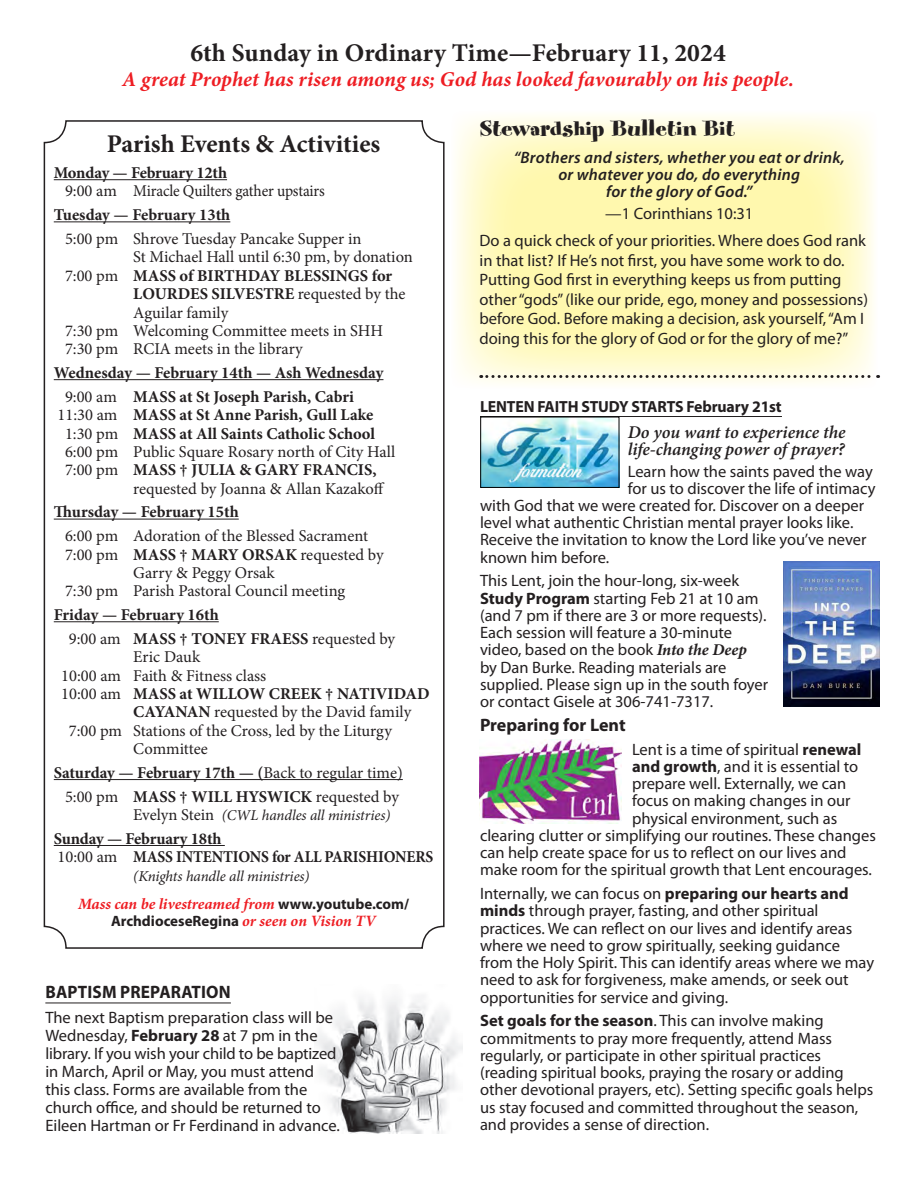
<style>
.page{position:relative;width:918px;height:1188px;background:#fff}
.page>*{position:absolute;margin:0;border:0;box-sizing:border-box;transform-origin:0 0}
.t1{font:700 25.5px "Minion Pro";color:#231f20}
.t2{font:24px "Spumoni LP";letter-spacing:.01em;color:#231f20;scale:1.2 1}
.t3{font:italic 700 21px "Minion Pro";color:#ee1d23}
.t4{font:italic 600 18px/17.2px "Minion Pro";letter-spacing:-.005em;color:#231f20}
.t5{font:700 18px "Myriad Pro";color:#231f20;scale:.96 1}
.t6{font:700 18px "Myriad Pro";color:#231f20}
.t7{font:16.5px/17.2px "Myriad Pro";color:#231f20}
.t8{font:700 16.5px/23.9px "Minion Pro";color:#231f20}
.t9{font:16.5px "Minion Pro";letter-spacing:-.005em;color:#231f20}
.t10{font:italic 600 16.5px/17.2px "Myriad Pro";letter-spacing:.015em;color:#231f20;text-align:center}
.t11{font:700 16.2px "Myriad Pro";letter-spacing:-.01em;color:#231f20}
.t12{font:italic 700 15.75px "Minion Pro";letter-spacing:-.005em;color:#ee1d23}
.t13{font:italic 15px "Minion Pro";letter-spacing:-.01em;color:#231f20}
.t14{font:700 15px "Myriad Pro";color:#231f20}
.s1{font-weight:400}
.s2{font-weight:700}
.s3{font-style:normal;font-size:16.5px}
.s4{font-family:"Myriad Pro";font-style:normal;font-size:15px;color:#231f20}
.s5{font-family:"Minion Pro";font-style:italic;font-size:15.75px;color:#ee1d23}
.s6{font-family:"Minion Pro";font-weight:700;font-style:italic}
</style>
<div class="page">
<hr style="left:54px;top:179px;width:173px;height:1px;background:#231f20">
<hr style="left:54px;top:221px;width:176px;height:1px;background:#231f20">
<hr style="left:54px;top:379px;width:329px;height:1px;background:#231f20">
<hr style="left:54px;top:519px;width:185px;height:1px;background:#231f20">
<hr style="left:54px;top:621px;width:165px;height:1px;background:#231f20">
<hr style="left:54px;top:779px;width:349px;height:1px;background:#231f20">
<hr style="left:54px;top:845px;width:171px;height:1px;background:#231f20">
<div style="left:44px;top:120px;width:401px;height:829px;border:2px solid #231f20;border-radius:22px"></div>
<svg style="left:456px;top:115px;width:418px;height:269px;background:#fef9c0"></svg>
<img style="left:315px;top:998px;width:147px;height:136px">
<hr style="left:45px;top:1003px;width:186px;height:1px;background:#231f20">
<svg style="left:481px;top:375px;width:398px;height:3px"></svg>
<hr style="left:480px;top:416px;width:302px;height:1px;background:#231f20">
<img style="left:483px;top:419px;width:134px;height:67px">
<div style="left:481px;top:417px;width:138px;height:71px;border:1px solid #000"></div>
<img style="left:783px;top:562px;width:96px;height:144px">
<img style="left:479px;top:740px;width:142px;height:83px">
<h1 class="t1" style="left:190px;top:35px;width:537px">6th Sunday in Ordinary Time—February 11, 2024</h1>
<p class="t3" style="left:122px;top:65px;width:673px">A great Prophet has risen among us; God has looked favourably on his people.</p>
<h2 class="t2" style="left:479px;top:116px;width:214px">Stewardship Bulletin Bit</h2>
<p class="t10" style="left:514px;top:148px;width:333px">“Brothers and sisters, whether you eat or drink, or whatever you do, do everything<br>for the glory of God.”</p>
<p class="t7" style="left:480px;top:199px;width:388px;line-height:27.5px;text-indent:126px">—1 Corinthians 10:31<br>Do a quick check of your priorities. Where does God rank</p>
<p class="t7" style="left:480px;top:250px;width:390px;line-height:19.5px">in that list? If He’s not first, you have some work to do.<br>Putting God first in everything keeps us from putting other “gods” (like our pride, ego, money and possessions) before God. Before making a decision, ask yourself, “Am I doing this for the glory of God or for the glory of me?”</p>
<h1 class="t1" style="left:107px;top:126px;width:275px">Parish Events &amp; Activities</h1>
<p class="t8" style="left:54px;top:161px;width:175px">Monday — February 12th</p>
<p class="t9" style="left:65px;top:180px;width:261px">9:00 am Miracle Quilters gather upstairs</p>
<p class="t8" style="left:54px;top:203px;width:178px">Tuesday — February 13th</p>
<p class="t9" style="left:65px;top:228px;width:298px">5:00 pm Shrove Tuesday Pancake Supper in</p>
<p class="t9" style="left:133px;top:246px;width:281px">St Michael Hall until 6:30 pm, by donation</p>
<p class="t8" style="left:65px;top:263px;width:329px"><span class="s1">7:00 pm</span> MASS of BIRTHDAY BLESSINGS for</p>
<p class="t8" style="left:133px;top:282px;width:274px">LOURDES SILVESTRE <span class="s1">requested by the</span></p>
<p class="t9" style="left:133px;top:301px;width:96px">Aguilar family</p>
<p class="t9" style="left:65px;top:320px;width:320px">7:30 pm Welcoming Committee meets in SHH</p>
<p class="t9" style="left:65px;top:338px;width:239px">7:30 pm RCIA meets in the library</p>
<p class="t8" style="left:65px;top:361px;width:320px;text-indent:-11px">Wednesday — February 14th — Ash Wednesday<br><span class="s1">9:00 am</span> MASS at St Joseph Parish, Cabri</p>
<p class="t8" style="left:58px;top:403px;width:317px"><span class="s1">11:30 am</span> MASS at St Anne Parish, Gull Lake</p>
<p class="t8" style="left:65px;top:421px;width:312px"><span class="s1">1:30 pm</span> MASS at All Saints Catholic School</p>
<p class="t9" style="left:65px;top:441px;width:332px">6:00 pm Public Square Rosary north of City Hall</p>
<p class="t8" style="left:65px;top:458px;width:313px"><span class="s1">7:00 pm</span> MASS † JULIA &amp; GARY FRANCIS,</p>
<p class="t9" style="left:133px;top:477px;width:253px">requested by Joanna &amp; Allan Kazakoff</p>
<p class="t8" style="left:54px;top:500px;width:186px">Thursday — February 15th</p>
<p class="t9" style="left:65px;top:525px;width:305px">6:00 pm Adoration of the Blessed Sacrament</p>
<p class="t9" style="left:65px;top:543px;width:320px">7:00 pm <span class="s2">MASS † MARY ORSAK</span> requested by</p>
<p class="t9" style="left:133px;top:562px;width:143px">Garry &amp; Peggy Orsak</p>
<p class="t9" style="left:65px;top:580px;width:282px">7:30 pm Parish Pastoral Council meeting</p>
<p class="t8" style="left:69px;top:603px;width:328px;text-indent:-15px">Friday — February 16th<br><span class="s1">9:00 am</span> MASS † TONEY FRAESS <span class="s1">requested by</span></p>
<p class="t9" style="left:133px;top:646px;width:68px">Eric Dauk</p>
<p class="t9" style="left:61px;top:664px;width:207px">10:00 am Faith &amp; Fitness class</p>
<p class="t8" style="left:61px;top:682px;width:370px"><span class="s1">10:00 am</span> MASS at WILLOW CREEK † NATIVIDAD</p>
<p class="t9" style="left:133px;top:701px;width:279px"><span class="s2">CAYANAN</span> requested by the David family</p>
<p class="t9" style="left:69px;top:719px;width:325px">7:00 pm Stations of the Cross, led by the Liturgy</p>
<p class="t9" style="left:133px;top:738px;width:76px">Committee</p>
<p class="t8" style="left:54px;top:761px;width:351px;text-align:center">Saturday — February 17th — (<span class="s1">Back to regular time)<br>5:00 pm</span> MASS † WILL HYSWICK <span class="s1">requested by</span></p>
<p class="t13" style="left:133px;top:805px;width:259px"><span class="s3">Evelyn Stein</span> (CWL handles all ministries)</p>
<p class="t8" style="left:54px;top:829px;width:381px;line-height:18.3px">Sunday — February 18th<br><span class="s1">10:00 am</span> MASS INTENTIONS for ALL PARISHIONERS</p>
<p class="t13" style="left:133px;top:866px;width:178px">(Knights handle all ministries)</p>
<p class="t12" style="left:78px;top:893px;width:333px">Mass can be livestreamed from <span class="s4">www.youtube.com/</span></p>
<p class="t14" style="left:111px;top:911px;width:266px">ArchdioceseRegina <span class="s5">or seen on Vision TV</span></p>
<p class="t11" style="left:480px;top:396px;width:303px">LENTEN FAITH STUDY STARTS February 21st</p>
<p class="t4" style="left:628px;top:423px;width:219px">Do you want to experience the life-changing power of prayer?</p>
<p class="t7" style="left:628px;top:462px;width:247px">Learn how the saints paved the way</p>
<p class="t7" style="left:628px;top:479px;width:249px">for us to discover the life of intimacy</p>
<p class="t7" style="left:480px;top:497px;width:386px">with God that we were created for. Discover on a deeper</p>
<p class="t7" style="left:480px;top:514px;width:375px">level what authentic Christian mental prayer looks like.</p>
<p class="t7" style="left:480px;top:531px;width:388px">Receive the invitation to know the Lord like you’ve never</p>
<p class="t7" style="left:480px;top:548px;width:131px">known him before.</p>
<p class="t7" style="left:480px;top:572px;width:290px">This Lent, join the hour-long, six-week <span class="s2">Study Program</span> starting Feb 21 at 10 am (and 7 pm if there are 3 or more requests).<br>Each session will feature a 30-minute video, based on the book <span class="s6">Into the Deep<br></span>by Dan Burke. Reading materials are supplied. Please sign up in the south foyer or contact Gisele at 306-741-7317.</p>
<p class="t6" style="left:480px;top:713px;width:147px">Preparing for Lent</p>
<p class="t7" style="left:632px;top:740px;width:231px">Lent is a time of spiritual <span class="s2">renewal</span></p>
<p class="t7" style="left:632px;top:758px;width:228px"><span class="s2">and growth</span>, and it is essential to</p>
<p class="t7" style="left:632px;top:775px;width:216px">prepare well. Externally, we can</p>
<p class="t7" style="left:632px;top:792px;width:220px">focus on making changes in our</p>
<p class="t7" style="left:632px;top:809px;width:207px">physical environment, such as</p>
<p class="t7" style="left:480px;top:827px;width:397px">clearing clutter or simplifying our routines. These changes</p>
<p class="t7" style="left:480px;top:844px;width:368px">can help create space for us to reflect on our lives and</p>
<p class="t7" style="left:480px;top:861px;width:394px">make room for the spiritual growth that Lent encourages.</p>
<p class="t7" style="left:480px;top:885px;width:396px">Internally, we can focus on <span class="s2">preparing our hearts and minds</span> through prayer, fasting, and other spiritual practices. We can reflect on our lives and identify areas where we need to grow spiritually, seeking guidance from the Holy Spirit. This can identify areas where we may need to ask for forgiveness, make amends, or seek out opportunities for service and giving.</p>
<p class="t7" style="left:480px;top:1012px;width:395px"><span class="s2">Set goals for the season</span>. This can involve making commitments to pray more frequently, attend Mass regularly, or participate in other spiritual practices (reading spiritual books, praying the rosary or adding other devotional prayers, etc). Setting specific goals helps us stay focused and committed throughout the season, and provides a sense of direction.</p>
<p class="t5" style="left:46px;top:980px;width:194px">BAPTISM PREPARATION</p>
<p class="t7" style="left:45px;top:1008px;width:296px;line-height:18px">The next Baptism preparation class will be Wednesday, <span class="s2">February 28</span> at 7 pm in the library. If you wish your child to be baptized in March, April or May, you must attend this class. Forms are available from the church office, and should be returned to Eileen Hartman or Fr Ferdinand in advance.</p>
</div>
